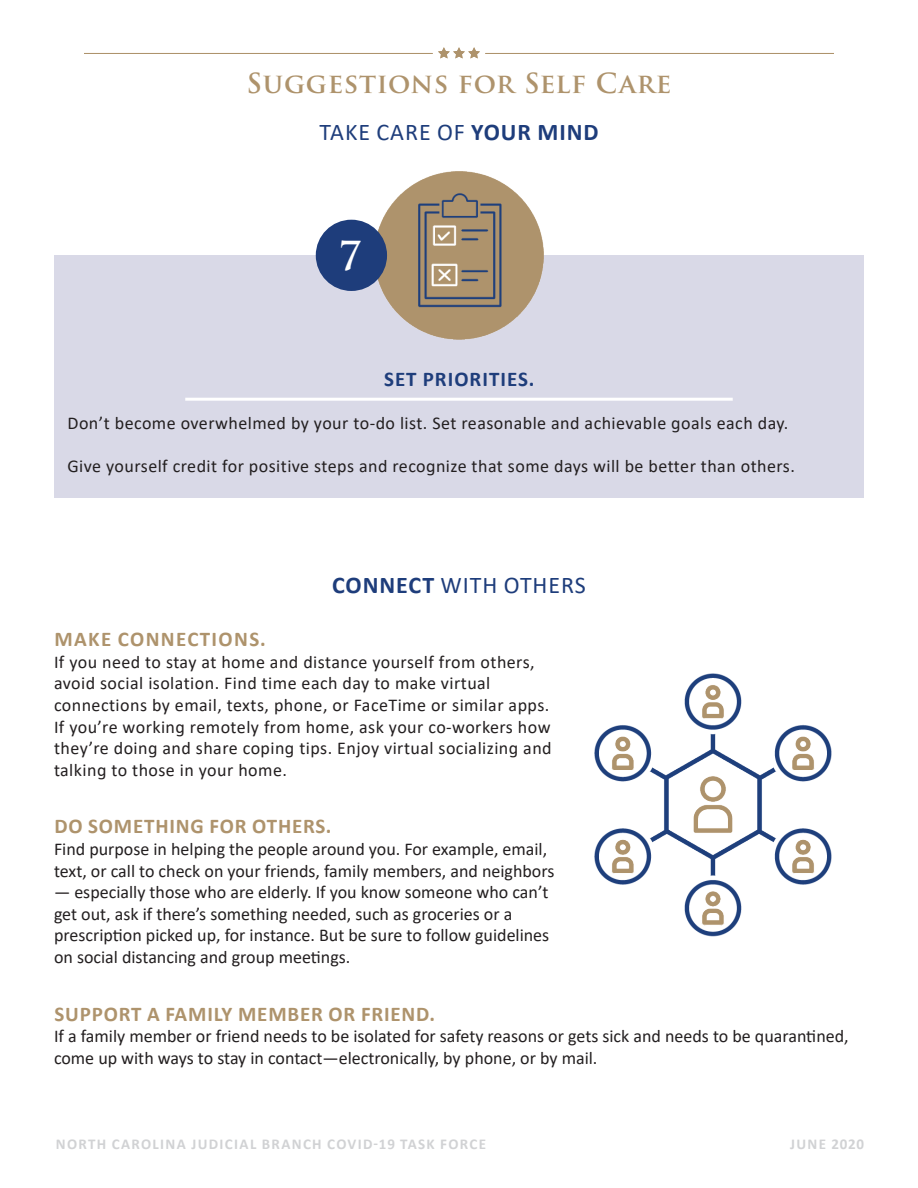
<style>
.page{position:relative;width:918px;height:1188px;background:#fff}
.page>*{position:absolute;margin:0;border:0;box-sizing:border-box;transform-origin:0 0}
.t1{font:700 39px "Trajan Pro";color:#fff}
.t2{font:700 27px "Trajan Pro";letter-spacing:.025em;color:#ae936c}
.t3{font:24px "Calibri";letter-spacing:.04em;color:#1e3d7b}
.t4{font:700 21px "Calibri";letter-spacing:.04em;color:#ae936c}
.t5{font:700 21px "Calibri";letter-spacing:.065em;color:#ae936c}
.t6{font:700 21px "Calibri";letter-spacing:.05em;color:#1e3d7b}
.t7{font:18px/21.6px "Calibri";color:#231f20}
.t8{font:18px/21.6px "Calibri";letter-spacing:.025em;color:#231f20}
.t9{font:700 15px "Calibri";letter-spacing:.09em;color:#d1d2d4}
.t10{font:700 15px "Calibri";letter-spacing:.07em;color:#d1d2d4}
.s1{font-weight:700}
</style>
<div class="page">
<hr style="left:485px;top:53px;width:349px;height:1px;background:#ae936c">
<hr style="left:84px;top:53px;width:349px;height:1px;background:#ae936c">
<svg style="left:438px;top:47px;width:42px;height:11px"></svg>
<img style="left:594px;top:673px;width:238px;height:264px">
<div style="left:54px;top:255px;width:810px;height:243px;background:#d9d9e7"></div>
<img style="left:375px;top:171px;width:168px;height:168px">
<div style="left:316px;top:220px;width:71px;height:71px;background:#1e3d7b;border-radius:50%"></div>
<hr style="left:185px;top:398px;width:548px;height:3px;background:#fff">
<h2 class="t2" style="left:246px;top:66px;width:427px">SUGGESTIONS FOR SELF CARE</h2>
<h3 class="t3" style="left:319px;top:115px;width:281px">TAKE CARE OF <span class="s1">YOUR MIND</span></h3>
<h1 class="t1" style="left:339px;top:232px;width:25px">7</h1>
<p class="t6" style="left:384px;top:364px;width:152px">SET PRIORITIES.</p>
<p class="t8" style="left:68px;top:412px;width:722px">Don’t become overwhelmed by your to-do list. Set reasonable and achievable goals each day.</p>
<p class="t8" style="left:68px;top:455px;width:729px">Give yourself credit for positive steps and recognize that some days will be better than others.</p>
<h3 class="t3" style="left:332px;top:568px;width:255px"><span class="s1">CONNECT</span> WITH OTHERS</h3>
<p class="t5" style="left:54px;top:624px;width:213px">MAKE CONNECTIONS.</p>
<p class="t8" style="left:54px;top:650px;width:499px">If you need to stay at home and distance yourself from others, avoid social isolation. Find time each day to make virtual connections by email, texts, phone, or FaceTime or similar apps.<br>If you’re working remotely from home, ask your co-workers how they’re doing and share coping tips. Enjoy virtual socializing and talking to those in your home.</p>
<p class="t4" style="left:54px;top:812px;width:279px">DO SOMETHING FOR OTHERS.</p>
<p class="t7" style="left:54px;top:838px;width:502px">Find purpose in helping the people around you. For example, email, text, or call to check on your friends, family members, and neighbors</p>
<p class="t7" style="left:54px;top:881px;width:497px">— especially those who are elderly. If you know someone who can’t get out, ask if there’s something needed, such as groceries or a prescription picked up, for instance. But be sure to follow guidelines on social distancing and group meetings.</p>
<p class="t4" style="left:54px;top:999px;width:382px">SUPPORT A FAMILY MEMBER OR FRIEND.</p>
<p class="t7" style="left:54px;top:1025px;width:796px">If a family member or friend needs to be isolated for safety reasons or gets sick and needs to be quarantined, come up with ways to stay in contact—electronically, by phone, or by mail.</p>
<p class="t9" style="left:56px;top:1133px;width:432px">NORTH CAROLINA JUDICIAL BRANCH COVID-19 TASK FORCE</p>
<p class="t10" style="left:790px;top:1133px;width:75px">JUNE 2020</p>
</div>
